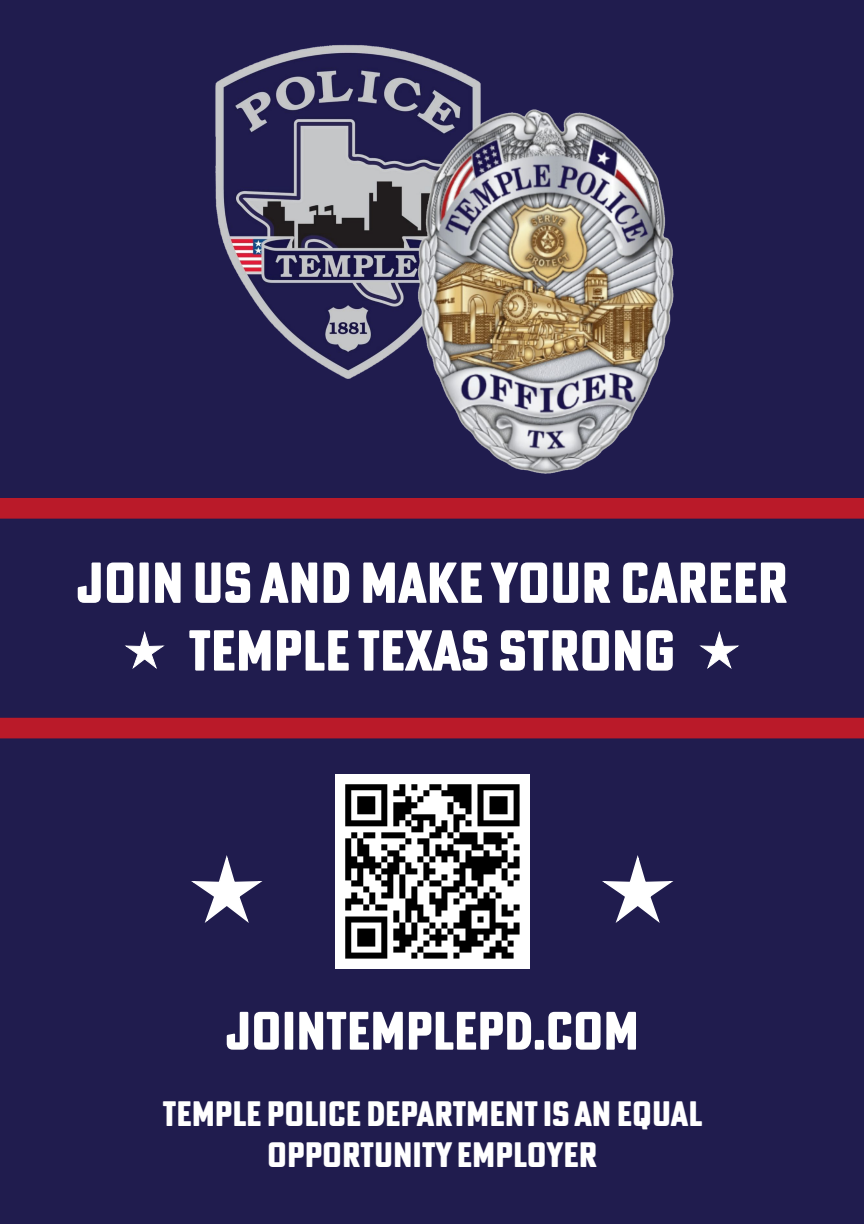
<style>
.page{position:relative;width:864px;height:1224px;background:#201c4e}
.page>*{position:absolute;margin:0;border:0;box-sizing:border-box;transform-origin:0 0}
.t1{font:800 56.4px/67.8px "Poster Gothic Round Ex Cond ATF";color:#fff;text-align:center}
.t2{font:800 53px "Poster Gothic Round Ex Cond ATF";color:#fff}
.t3{font:800 34.6px/41.4px "Poster Gothic Round Ex Cond ATF";color:#fff;text-align:center}
</style>
<div class="page">
<div style="left:0;top:498px;width:864px;height:21px;background:#ba1a29"></div>
<div style="left:0;top:718px;width:864px;height:20px;background:#ba1a29"></div>
<img style="left:335px;top:774px;width:194px;height:194px">
<svg style="left:125px;top:631px;width:39px;height:38px"></svg>
<svg style="left:602px;top:855px;width:71px;height:68px"></svg>
<svg style="left:699px;top:631px;width:40px;height:38px"></svg>
<svg style="left:191px;top:855px;width:71px;height:68px"></svg>
<img style="left:215px;top:44px;width:254px;height:335px">
<img style="left:379px;top:76px;width:295px;height:398px">
<h1 class="t1" style="left:76px;top:548px;width:713px">JOIN US AND MAKE YOUR CAREER<br>TEMPLE TEXAS STRONG</h1>
<h2 class="t2" style="left:225px;top:996px;width:415px">JOINTEMPLEPD.COM</h2>
<p class="t3" style="left:163px;top:1092px;width:541px">TEMPLE POLICE DEPARTMENT IS AN EQUAL<br>OPPORTUNITY EMPLOYER</p>
</div>
